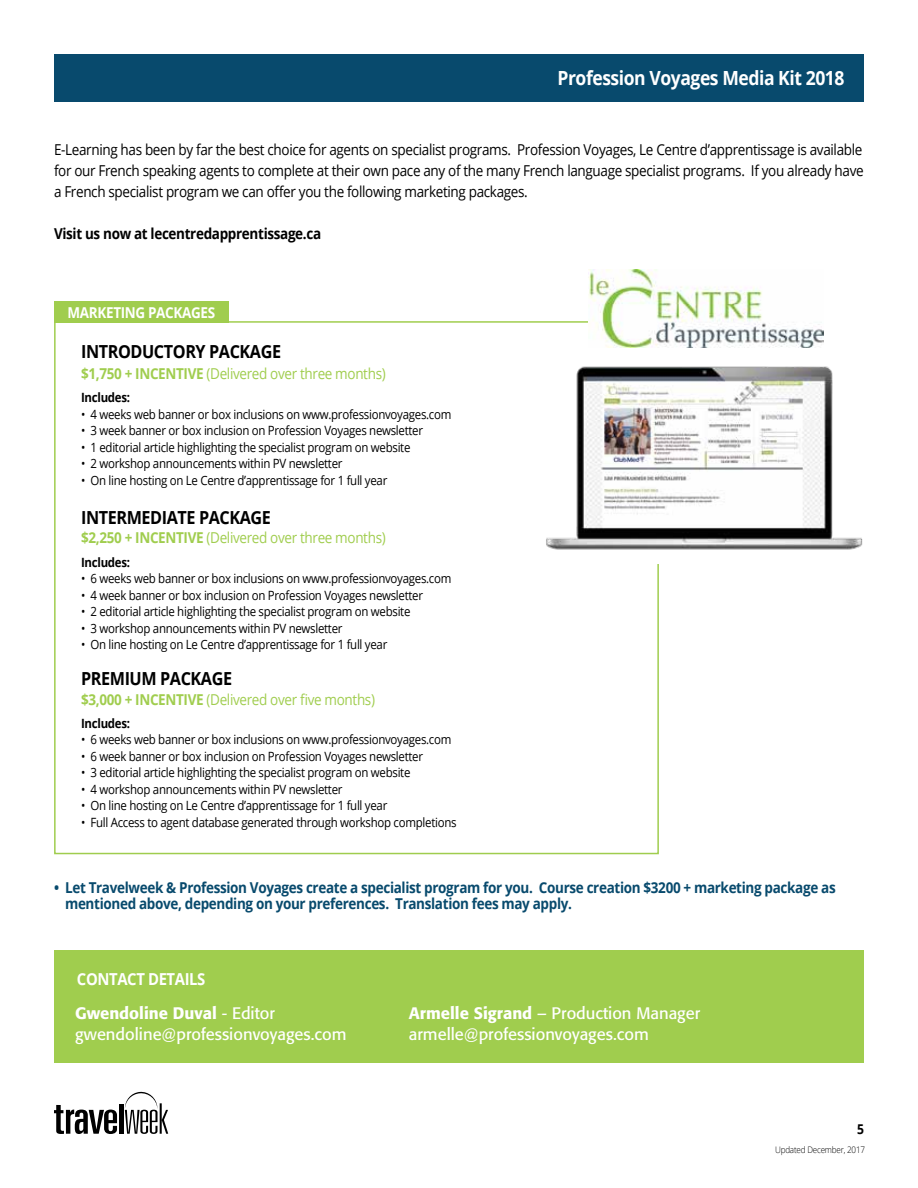
<style>
.page{position:relative;width:918px;height:1188px;background:#fff}
.page>*{position:absolute;margin:0;border:0;box-sizing:border-box;transform-origin:0 0}
.t1{font:700 19.5px "Open Sans";letter-spacing:-.025em;color:#fff;scale:.9 1}
.t2{font:700 18px "Open Sans";letter-spacing:-.025em;color:#000;scale:.9 1}
.t3{font:16.5px/21px "Formata";color:#fff}
.t4{font:700 16.5px "Open Sans";letter-spacing:-.025em;color:#fff;scale:.9 1}
.t5{font:15px/21px "Open Sans";letter-spacing:-.025em;color:#000;text-align:justify;scale:.9 1}
.t6{font:700 15px/16.5px "Open Sans";letter-spacing:-.025em;color:#084a6d;scale:.9 1}
.t7{font:15px "Open Sans";letter-spacing:-.025em;color:#a0cd4e;scale:.9 1}
.t8{font:700 15px "Open Sans";letter-spacing:-.025em;color:#000;scale:.9 1}
.t9{font:700 15px "Open Sans";letter-spacing:-.025em;color:#fff;scale:.9 1}
.t10{font:700 13.5px "Open Sans";color:#000;scale:.9 1}
.t11{font:12.75px "Open Sans";letter-spacing:-.025em;color:#000;scale:.9 1}
.t12{font:700 12.75px "Open Sans";letter-spacing:-.025em;color:#000;scale:.9 1}
.t13{font:300 9px "Open Sans";letter-spacing:-.025em;color:#000;scale:.9 1}
.s1{font-weight:700}
.s2{font-weight:500}
</style>
<div class="page">
<svg style="left:125px;top:1092px;width:43px;height:42px"></svg>
<svg style="left:54px;top:1105px;width:63px;height:29px"></svg>
<div style="left:119px;top:1105px;width:5px;height:29px;background:#000"></div>
<div style="left:54px;top:301px;width:175px;height:22px;background:#a0cd4e"></div>
<img style="left:589px;top:270px;width:173px;height:47px">
<img style="left:518px;top:317px;width:345px;height:278px">
<div style="left:54px;top:54px;width:810px;height:48px;background:#084a6d"></div>
<div style="left:54px;top:950px;width:810px;height:113px;background:#a0cd4e"></div>
<h1 class="t1" style="left:558px;top:64px;width:320px">Profession Voyages Media Kit 2018</h1>
<p class="t5" style="left:54px;top:139px;width:901px">E-Learning has been by far the best choice for agents on specialist programs. Profession Voyages, Le Centre d’apprentissage is available for our French speaking agents to complete at their own pace any of the many French language specialist programs. If you already have a French specialist program we can offer you the following marketing packages.</p>
<p class="t8" style="left:54px;top:223px;width:298px">Visit us now at lecentredapprentissage.ca</p>
<p class="t9" style="left:68px;top:302px;width:166px">MARKETING PACKAGES</p>
<h2 class="t2" style="left:81px;top:338px;width:224px">INTRODUCTORY PACKAGE</h2>
<p class="t7" style="left:81px;top:363px;width:340px"><span class="s1">$1,750 + INCENTIVE</span> (Delivered over three months)</p>
<p class="t12" style="left:81px;top:389px;width:56px">Includes:</p>
<p class="t11" style="left:81px;top:406px;width:413px">• 4 weeks web banner or box inclusions on www.professionvoyages.com</p>
<p class="t11" style="left:81px;top:422px;width:382px">• 3 week banner or box inclusion on Profession Voyages newsletter</p>
<p class="t11" style="left:81px;top:439px;width:368px">• 1 editorial article highlighting the specialist program on website</p>
<p class="t11" style="left:81px;top:455px;width:292px">• 2 workshop announcements within PV newsletter</p>
<p class="t11" style="left:81px;top:472px;width:342px">• On line hosting on Le Centre d’apprentissage for 1 full year</p>
<h2 class="t2" style="left:81px;top:505px;width:213px">INTERMEDIATE PACKAGE</h2>
<p class="t7" style="left:81px;top:528px;width:340px"><span class="s1">$2,250 + INCENTIVE</span> (Delivered over three months)</p>
<p class="t12" style="left:81px;top:553px;width:56px">Includes:</p>
<p class="t11" style="left:81px;top:570px;width:413px">• 6 weeks web banner or box inclusions on www.professionvoyages.com</p>
<p class="t11" style="left:81px;top:586px;width:382px">• 4 week banner or box inclusion on Profession Voyages newsletter</p>
<p class="t11" style="left:81px;top:603px;width:368px">• 2 editorial article highlighting the specialist program on website</p>
<p class="t11" style="left:81px;top:619px;width:292px">• 3 workshop announcements within PV newsletter</p>
<p class="t11" style="left:81px;top:636px;width:342px">• On line hosting on Le Centre d’apprentissage for 1 full year</p>
<h2 class="t2" style="left:81px;top:666px;width:169px">PREMIUM PACKAGE</h2>
<p class="t7" style="left:81px;top:689px;width:328px"><span class="s1">$3,000 + INCENTIVE</span> (Delivered over five months)</p>
<p class="t12" style="left:81px;top:714px;width:56px">Includes:</p>
<p class="t11" style="left:81px;top:731px;width:413px">• 6 weeks web banner or box inclusions on www.professionvoyages.com</p>
<p class="t11" style="left:81px;top:748px;width:382px">• 6 week banner or box inclusion on Profession Voyages newsletter</p>
<p class="t11" style="left:81px;top:764px;width:368px">• 3 editorial article highlighting the specialist program on website</p>
<p class="t11" style="left:81px;top:781px;width:292px">• 4 workshop announcements within PV newsletter</p>
<p class="t11" style="left:81px;top:797px;width:342px">• On line hosting on Le Centre d’apprentissage for 1 full year</p>
<p class="t11" style="left:81px;top:814px;width:419px">• Full Access to agent database generated through workshop completions</p>
<p class="t6" style="left:65px;top:879px;width:858px;text-indent:-11px">• Let Travelweek &amp; Profession Voyages create a specialist program for you. Course creation $3200 + marketing package as mentioned above, depending on your preferences. Translation fees may apply.</p>
<p class="t4" style="left:77px;top:967px;width:144px">CONTACT DETAILS</p>
<p class="t3" style="left:75px;top:1003px;width:273px"><span class="s2">Gwendoline Duval</span> - Editor gwendoline@professionvoyages.com</p>
<p class="t3" style="left:409px;top:1003px;width:293px"><span class="s2">Armelle Sigrand</span> – Production Manager armelle@professionvoyages.com</p>
<p class="t10" style="left:857px;top:1120px;width:9px">5</p>
<p class="t13" style="left:775px;top:1143px;width:101px">Updated December, 2017</p>
</div>
